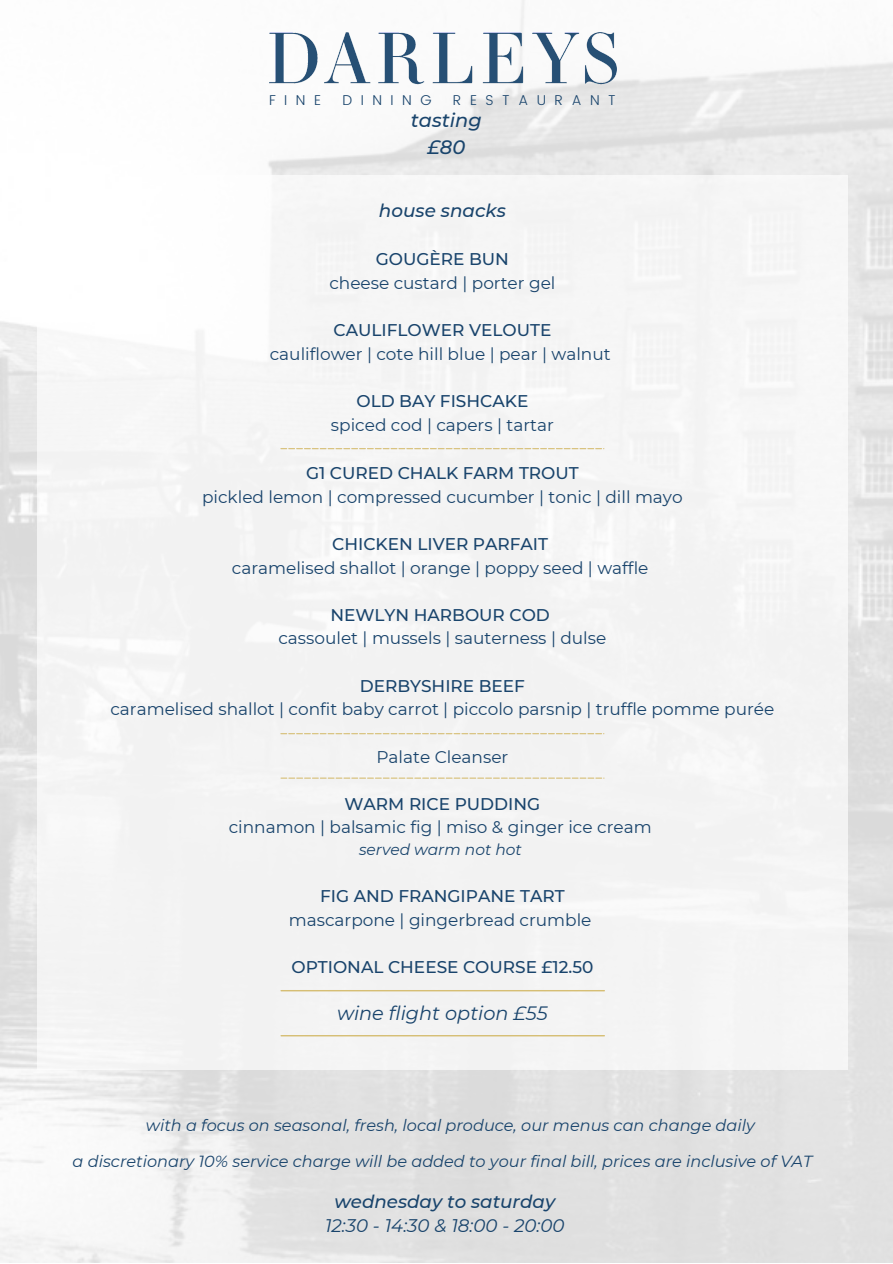
<style>
.page{position:relative;width:893px;height:1264px;background:#fff}
.page>*{position:absolute;margin:0;border:0;box-sizing:border-box;transform-origin:0 0}
.t1{font:italic 19.35px "Montserrat";color:#19446c}
.t2{font:italic 500 19.35px/27px "Montserrat";color:#19446c;text-align:center}
.t3{font:italic 500 18.3px "Montserrat";color:#19446c}
.t4{font:italic 18.3px "Montserrat";color:#19446c}
.t5{font:16.95px "Montserrat";color:#19446c}
.t6{font:500 16.95px "Montserrat";color:#19446c}
.t7{font:italic 16.05px "Montserrat";color:#19446c}
.t8{font:italic 15.45px "Montserrat";color:#19446c}
.t9{font:300 14.25px "Poppins";letter-spacing:.6em;color:#19446c}
</style>
<div class="page">
<img style="left:0;top:0;width:892px;height:1262px">
<img style="left:269px;top:33px;width:348px;height:60px">
<div style="left:37px;top:175px;width:810px;height:894px;background:#f4f4f4"></div>
<hr style="left:281px;top:1035px;width:323px;height:1px;background:#d6be74">
<hr style="left:281px;top:990px;width:323px;height:1px;background:#d6be74">
<svg style="left:280px;top:777px;width:324px;height:1px"></svg>
<svg style="left:280px;top:448px;width:324px;height:1px"></svg>
<svg style="left:280px;top:733px;width:324px;height:1px"></svg>
<p class="t9" style="left:269px;top:91px;width:54px">FINE</p>
<p class="t9" style="left:342px;top:91px;width:91px">DINING</p>
<p class="t9" style="left:453px;top:91px;width:164px">RESTAURANT</p>
<p class="t2" style="left:411px;top:107px;width:72px">tasting £80</p>
<p class="t3" style="left:379px;top:199px;width:128px">house snacks</p>
<p class="t6" style="left:376px;top:249px;width:135px">GOUGÈRE BUN</p>
<p class="t5" style="left:329px;top:273px;width:227px">cheese custard | porter gel</p>
<p class="t6" style="left:333px;top:320px;width:219px">CAULIFLOWER VELOUTE</p>
<p class="t5" style="left:270px;top:343px;width:342px">cauliflower | cote hill blue | pear | walnut</p>
<p class="t6" style="left:356px;top:391px;width:173px">OLD BAY FISHCAKE</p>
<p class="t5" style="left:331px;top:414px;width:224px">spiced cod | capers | tartar</p>
<p class="t6" style="left:306px;top:462px;width:274px">G1 CURED CHALK FARM TROUT</p>
<p class="t5" style="left:202px;top:486px;width:482px">pickled lemon | compressed cucumber | tonic | dill mayo</p>
<p class="t6" style="left:332px;top:533px;width:217px">CHICKEN LIVER PARFAIT</p>
<p class="t5" style="left:232px;top:557px;width:418px">caramelised shallot | orange | poppy seed | waffle</p>
<p class="t6" style="left:330px;top:604px;width:221px">NEWLYN HARBOUR COD</p>
<p class="t5" style="left:278px;top:628px;width:329px">cassoulet | mussels | sauterness | dulse</p>
<p class="t6" style="left:360px;top:675px;width:167px">DERBYSHIRE BEEF</p>
<p class="t5" style="left:110px;top:699px;width:665px">caramelised shallot | confit baby carrot | piccolo parsnip | truffle pomme purée</p>
<p class="t5" style="left:376px;top:746px;width:133px">Palate Cleanser</p>
<p class="t6" style="left:344px;top:793px;width:197px">WARM RICE PUDDING</p>
<p class="t5" style="left:229px;top:817px;width:424px">cinnamon | balsamic fig | miso &amp; ginger ice cream</p>
<p class="t8" style="left:359px;top:839px;width:164px">served warm not hot</p>
<p class="t6" style="left:320px;top:885px;width:246px">FIG AND FRANGIPANE TART</p>
<p class="t5" style="left:289px;top:909px;width:304px">mascarpone | gingerbread crumble</p>
<p class="t6" style="left:291px;top:956px;width:303px">OPTIONAL CHEESE COURSE £12.50</p>
<p class="t1" style="left:337px;top:1001px;width:212px">wine flight option £55</p>
<p class="t7" style="left:146px;top:1115px;width:610px">with a focus on seasonal, fresh, local produce, our menus can change daily</p>
<p class="t7" style="left:73px;top:1151px;width:741px">a discretionary 10% service charge will be added to your final bill, prices are inclusive of VAT</p>
<p class="t3" style="left:334px;top:1190px;width:222px">wednesday to saturday</p>
<p class="t4" style="left:325px;top:1214px;width:241px">12:30 - 14:30 &amp; 18:00 - 20:00</p>
</div>
